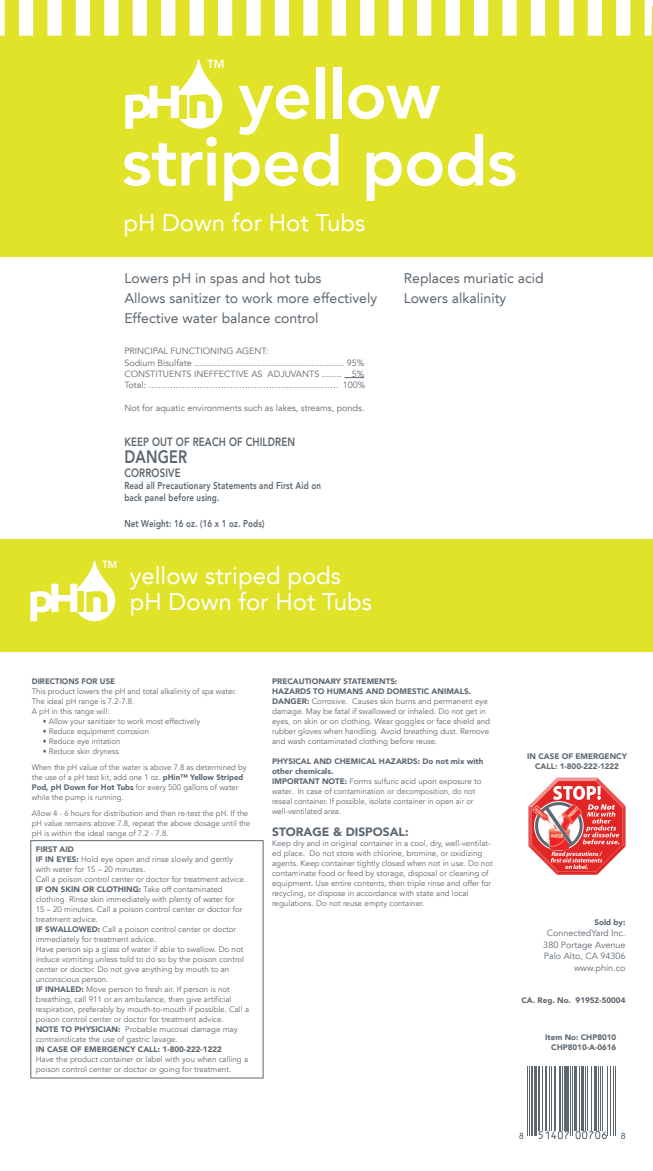
<style>
.page{position:relative;width:653px;height:1171px;background:#fff}
.page>*{position:absolute;margin:0;border:0;box-sizing:border-box;transform-origin:0 0}
.t1{font:800 68px/67px "Avenir LT";letter-spacing:-.01em;color:#fff;text-align:center}
.t2{font:24px/26px "Avenir LT";color:#fff}
.t3{font:800 18px "Avenir LT";letter-spacing:.015em;color:#5d6770;scale:.8 1}
.t4{font:14px "Avenir LT";color:#5d6770}
.t5{font:800 12px "Avenir LT";letter-spacing:.015em;color:#5d6770;scale:.8 1}
.t6{font:900 12px "Avenir LT";color:#5d6770}
.t7{font:800 11.6px "Avenir LT";color:#fff}
.t8{font:800 10.2px "Avenir LT";color:#fff}
.t9{font:800 10px/12px "Avenir LT";letter-spacing:.015em;color:#5d6770;scale:.8 1}
.t10{font:9px/11.4px "Avenir LT";color:#5d6770}
.t11{font:8px/10px "Avenir LT";color:#5d6770}
.t12{font:900 8px/10px "Avenir LT";color:#5d6770;text-align:center}
.t13{font:8px/10px "Avenir LT";color:#5d6770;scale:.96 1}
.s1{font-weight:900}
</style>
<div class="page">
<div style="left:0;top:6px;width:653px;height:250px;background:#e0e327"></div>
<div style="left:0;top:539px;width:653px;height:113px;background:#e0e327"></div>
<svg style="left:344px;top:377px;width:20px;height:1px"></svg>
<svg style="left:528px;top:778px;width:97px;height:97px"></svg>
<div style="left:30px;top:840px;width:233px;height:238px;border:1px solid #5d6770"></div>
<svg style="left:30px;top:560px;width:85px;height:61px"></svg>
<svg style="left:125px;top:59px;width:97px;height:70px"></svg>
<svg style="left:519px;top:1133px;width:4px;height:6px"></svg>
<hr style="left:527px;top:1066px;width:1px;height:70px;background:#5d6770">
<hr style="left:529px;top:1066px;width:1px;height:70px;background:#5d6770">
<hr style="left:531px;top:1066px;width:2px;height:70px;background:#5d6770">
<hr style="left:534px;top:1066px;width:2px;height:70px;background:#5d6770">
<hr style="left:537px;top:1066px;width:2px;height:65px;background:#5d6770">
<hr style="left:542px;top:1066px;width:1px;height:65px;background:#5d6770">
<hr style="left:545px;top:1066px;width:2px;height:65px;background:#5d6770">
<hr style="left:549px;top:1066px;width:1px;height:65px;background:#5d6770">
<hr style="left:550px;top:1066px;width:1px;height:65px;background:#5d6770">
<hr style="left:554px;top:1066px;width:2px;height:65px;background:#5d6770">
<hr style="left:559px;top:1066px;width:2px;height:65px;background:#5d6770">
<hr style="left:562px;top:1066px;width:1px;height:65px;background:#5d6770">
<svg style="left:538px;top:1131px;width:31px;height:8px"></svg>
<hr style="left:563px;top:1066px;width:3px;height:65px;background:#5d6770">
<hr style="left:567px;top:1066px;width:2px;height:65px;background:#5d6770">
<hr style="left:570px;top:1066px;width:1px;height:70px;background:#5d6770">
<hr style="left:572px;top:1066px;width:1px;height:70px;background:#5d6770">
<hr style="left:574px;top:1066px;width:3px;height:65px;background:#5d6770">
<hr style="left:579px;top:1066px;width:1px;height:65px;background:#5d6770">
<hr style="left:580px;top:1066px;width:3px;height:65px;background:#5d6770">
<hr style="left:585px;top:1066px;width:1px;height:65px;background:#5d6770">
<hr style="left:587px;top:1066px;width:1px;height:65px;background:#5d6770">
<hr style="left:591px;top:1066px;width:1px;height:65px;background:#5d6770">
<hr style="left:593px;top:1066px;width:3px;height:65px;background:#5d6770">
<hr style="left:598px;top:1066px;width:1px;height:65px;background:#5d6770">
<svg style="left:575px;top:1131px;width:32px;height:8px"></svg>
<hr style="left:600px;top:1066px;width:1px;height:65px;background:#5d6770">
<hr style="left:602px;top:1066px;width:1px;height:65px;background:#5d6770">
<hr style="left:607px;top:1066px;width:1px;height:70px;background:#5d6770">
<hr style="left:609px;top:1066px;width:1px;height:70px;background:#5d6770">
<hr style="left:613px;top:1066px;width:1px;height:70px;background:#5d6770">
<hr style="left:615px;top:1066px;width:1px;height:70px;background:#5d6770">
<svg style="left:621px;top:1133px;width:4px;height:6px"></svg>
<div style="left:0;top:0;width:650px;height:35px;background:#e0e327"></div>
<div style="left:0;top:0;width:5px;height:36px;background:#fff"></div>
<svg style="left:19px;top:0;width:612px;height:36px"></svg>
<div style="left:644px;top:0;width:7px;height:36px;background:#fff"></div>
<h3 class="t7" style="left:207px;top:57px;width:19px">TM</h3>
<h1 class="t1" style="left:122px;top:61px;width:397px">yellow striped pods</h1>
<h2 class="t2" style="left:123px;top:210px;width:243px">pH Down for Hot Tubs</h2>
<h3 class="t4" style="left:124px;top:270px;width:199px">Lowers pH in spas and hot tubs</h3>
<h3 class="t4" style="left:403px;top:270px;width:142px">Replaces muriatic acid</h3>
<h3 class="t4" style="left:124px;top:290px;width:254px">Allows sanitizer to work more effectively</h3>
<h3 class="t4" style="left:403px;top:290px;width:104px">Lowers alkalinity</h3>
<h3 class="t4" style="left:124px;top:310px;width:196px">Effective water balance control</h3>
<p class="t10" style="left:124px;top:346px;width:243px">PRINCIPAL FUNCTIONING AGENT:<br>Sodium Bisulfate ............................................................ 95% CONSTITUENTS INEFFECTIVE AS ADJUVANTS ........ 5% Total: ………………………………………...............…… 100%</p>
<p class="t10" style="left:124px;top:403px;width:242px">Not for aquatic environments such as lakes, streams, ponds.</p>
<h3 class="t5" style="left:124px;top:435px;width:215px">KEEP OUT OF REACH OF CHILDREN</h3>
<h3 class="t3" style="left:124px;top:446px;width:80px">DANGER</h3>
<h3 class="t5" style="left:124px;top:466px;width:72px">CORROSIVE</h3>
<p class="t9" style="left:124px;top:480px;width:247px">Read all Precautionary Statements and First Aid on back panel before using.</p>
<p class="t9" style="left:124px;top:518px;width:176px">Net Weight: 16 oz. (16 x 1 oz. Pods)</p>
<p class="t8" style="left:102px;top:559px;width:17px">TM</p>
<h2 class="t2" style="left:130px;top:563px;width:243px">yellow striped pods pH Down for Hot Tubs</h2>
<p class="t12" style="left:32px;top:676px;width:85px">DIRECTIONS FOR USE</p>
<p class="t11" style="left:32px;top:686px;width:206px">This product lowers the pH and total alkalinity of spa water.<br>The ideal pH range is 7.2-7.8.<br>A pH in this range will:</p>
<p class="t11" style="left:43px;top:716px;width:159px">• Allow your sanitizer to work most effectively</p>
<p class="t11" style="left:43px;top:726px;width:108px">• Reduce equipment corrosion</p>
<p class="t11" style="left:43px;top:736px;width:79px">• Reduce eye irritation</p>
<p class="t11" style="left:32px;top:743px;width:216px;line-height:16px;text-indent:11px">• Reduce skin dryness<br>When the pH value of the water is above 7.8 as determined by</p>
<p class="t13" style="left:32px;top:772px;width:222px">the use of a pH test kit, add one 1 oz. <span class="s1">pHin™ Yellow Striped<br>Pod, pH Down for Hot Tubs</span> for every 500 gallons of water while the pump is running.</p>
<p class="t11" style="left:32px;top:808px;width:220px">Allow 4 - 6 hours for distribution and then re-test the pH. If the pH value remains above 7.8, repeat the above dosage until the pH is within the ideal range of 7.2 - 7.8.</p>
<p class="t11" style="left:36px;top:844px;width:215px"><span class="s1">FIRST AID<br>IF IN EYES:</span> Hold eye open and rinse slowly and gently with water for 15 – 20 minutes.<br>Call a poison control center or doctor for treatment advice.<br><span class="s1">IF ON SKIN OR CLOTHING:</span> Take off contaminated clothing. Rinse skin immediately with plenty of water for<br>15 – 20 minutes. Call a poison control center or doctor for treatment advice.<br><span class="s1">IF SWALLOWED:</span> Call a poison control center or doctor immediately for treatment advice.<br>Have person sip a glass of water if able to swallow. Do not induce vomiting unless told to do so by the poison control center or doctor. Do not give anything by mouth to an unconscious person.<br><span class="s1">IF INHALED:</span> Move person to fresh air. If person is not breathing, call 911 or an ambulance, then give artificial respiration, preferably by mouth-to-mouth if possible. Call a poison control center or doctor for treatment advice.<br><span class="s1">NOTE TO PHYSICIAN:</span> Probable mucosal damage may contraindicate the use of gastric lavage.</p>
<p class="t12" style="left:36px;top:1044px;width:187px">IN CASE OF EMERGENCY CALL: 1-800-222-1222</p>
<p class="t11" style="left:36px;top:1054px;width:214px">Have the product container or label with you when calling a poison control center or doctor or going for treatment.</p>
<p class="t11" style="left:272px;top:676px;width:219px"><span class="s1">PRECAUTIONARY STATEMENTS:<br>HAZARDS TO HUMANS AND DOMESTIC ANIMALS.<br>DANGER:</span> Corrosive. Causes skin burns and permanent eye damage. May be fatal if swallowed or inhaled. Do not get in eyes, on skin or on clothing. Wear goggles or face shield and rubber gloves when handling. Avoid breathing dust. Remove and wash contaminated clothing before reuse.</p>
<p class="t11" style="left:272px;top:756px;width:213px"><span class="s1">PHYSICAL AND CHEMICAL HAZARDS: Do not mix with other chemicals.<br>IMPORTANT NOTE:</span> Forms sulfuric acid upon exposure to water. In case of contamination or decomposition, do not reseal container. If possible, isolate container in open air or well-ventilated area.</p>
<h3 class="t6" style="left:272px;top:824px;width:138px">STORAGE &amp; DISPOSAL:</h3>
<p class="t11" style="left:272px;top:838px;width:222px">Keep dry and in original container in a cool, dry, well-ventilat&shy;ed place. Do not store with chlorine, bromine, or oxidizing agents. Keep container tightly closed when not in use. Do not contaminate food or feed by storage, disposal or cleaning of equipment. Use entire contents, then triple rinse and offer for recycling, or dispose in accordance with state and local regulations. Do not reuse empty container.</p>
<p class="t12" style="left:527px;top:751px;width:101px">IN CASE OF EMERGENCY<br>CALL: 1-800-222-1222</p>
<p class="t12" style="left:594px;top:917px;width:32px">Sold by:</p>
<p class="t10" style="left:543px;top:928px;width:84px;text-align:right">ConnectedYard Inc.<br>380 Portage Avenue<br>Palo Alto, CA 94306 www.phin.co</p>
<p class="t12" style="left:521px;top:995px;width:105px">CA. Reg. No. 91952-50004</p>
<p class="t12" style="left:545px;top:1032px;width:73px;text-align:right">Item No: CHP8010<br>CHP8010-A-0616</p>
</div>
